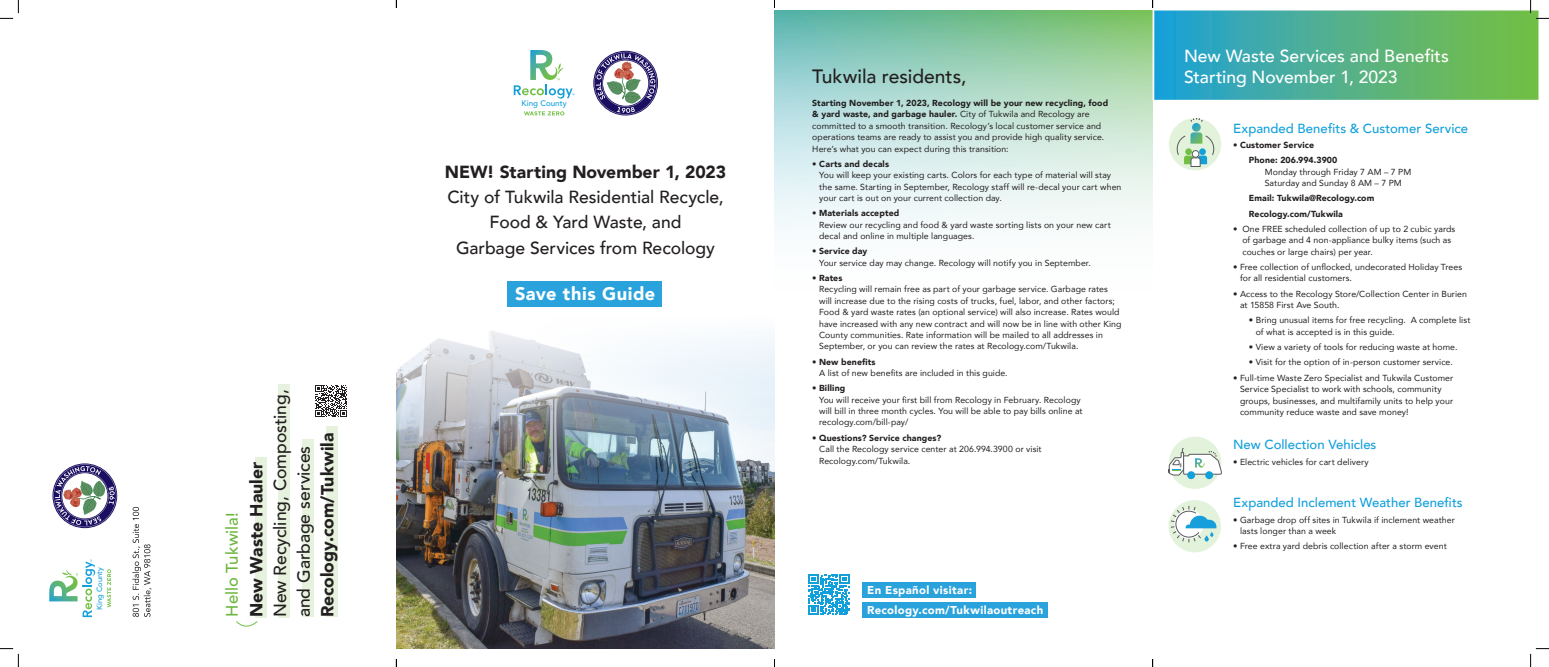
<style>
.page{position:relative;width:1549px;height:667px;background:#fff}
.page>*{position:absolute;margin:0;border:0;box-sizing:border-box;transform-origin:0 0}
.t1{font:500 19.25px "Avenir";color:#231f20}
.t2{font:900 18.2px "Avenir";letter-spacing:.03em;color:#fff}
.t3{font:500 17.5px/25.4px "Avenir";color:#231f20}
.t4{font:900 17.5px "Avenir";color:#231f20}
.t5{font:500 17.5px/21px "Avenir";color:#fff}
.t6{font:500 16.62px "Avenir LT Std";color:#6cb640}
.t7{font:500 13.12px "Avenir";color:#12a0db}
.t8{font:900 11.38px/20.1px "Avenir";letter-spacing:.03em;color:#fff}
.t9{font:8.75px/11.4px "Avenir";letter-spacing:.005em;color:#231f20}
.t10{font:900 8.75px/15.3px "Avenir";letter-spacing:.01em;color:#231f20}
.t11{font:500 8.05px "Avenir";color:#12a0db}
.t12{font:500 7.61px "Avenir";color:#12a0db}
.s1{font-weight:900}
.s2{font-weight:400}
</style>
<div class="page">
<svg style="left:132px;top:507px;width:20px;height:110px"></svg>
<svg style="left:49px;top:559px;width:46px;height:58px"></svg>
<svg style="left:107px;top:569px;width:4px;height:38px"></svg>
<svg style="left:53px;top:463px;width:64px;height:65px"></svg>
<svg style="left:514px;top:50px;width:60px;height:49px"></svg>
<svg style="left:524px;top:111px;width:40px;height:4px"></svg>
<svg style="left:593px;top:51px;width:65px;height:64px"></svg>
<svg style="left:774px;top:10px;width:378px;height:219px;background:#bce0d1"></svg>
<div style="left:326px;top:426px;width:12px;height:191px;background:#e7f2de"></div>
<div style="left:302px;top:439px;width:12px;height:178px;background:#e7f2de"></div>
<div style="left:255px;top:457px;width:11px;height:160px;background:#e7f2de"></div>
<div style="left:278px;top:384px;width:12px;height:233px;background:#e7f2de"></div>
<svg style="left:236px;top:621px;width:22px;height:6px"></svg>
<img style="left:396px;top:331px;width:378px;height:318px">
<svg style="left:315px;top:385px;width:32px;height:32px"></svg>
<div style="left:507px;top:281px;width:155px;height:26px;background:#2aa2db"></div>
<div style="left:862px;top:582px;width:114px;height:15px;background:#2aa2db"></div>
<div style="left:862px;top:602px;width:186px;height:15px;background:#2aa2db"></div>
<svg style="left:808px;top:574px;width:41px;height:41px"></svg>
<svg style="left:1169px;top:436px;width:52px;height:53px"></svg>
<div style="left:1187px;top:471px;width:8px;height:8px;background:#12a0db;border-radius:50%"></div>
<div style="left:1205px;top:471px;width:8px;height:8px;background:#12a0db;border-radius:50%"></div>
<svg style="left:1168px;top:448px;width:53px;height:27px"></svg>
<div style="left:1168px;top:500px;width:53px;height:52px;background:#e3f2da;border-radius:50%"></div>
<svg style="left:1171px;top:506px;width:45px;height:36px"></svg>
<div style="left:1169px;top:118px;width:52px;height:52px;background:#e3f2da;border-radius:50%"></div>
<svg style="left:1175px;top:118px;width:40px;height:48px"></svg>
<svg style="left:0;top:0;width:19px;height:19px"></svg>
<svg style="left:0;top:648px;width:19px;height:19px"></svg>
<svg style="left:1530px;top:648px;width:19px;height:19px"></svg>
<svg style="left:1152px;top:0;width:397px;height:102px;background:#69bc9b"></svg>
<p class="t12" style="left:93px;top:609px;width:44px;rotate:-90deg">King County</p>
<h3 class="t6" style="left:223px;top:617px;width:106px;rotate:-90deg">Hello Tukwila!</h3>
<h3 class="t4" style="left:241px;top:617px;width:157px;rotate:-90deg">New Waste Hauler</h3>
<h3 class="t3" style="left:267px;top:617px;width:229px;line-height:23.6px;rotate:-90deg">New Recycling, Composting, and Garbage services</h3>
<h3 class="t4" style="left:312px;top:617px;width:186px;rotate:-90deg">Recology.com/Tukwila</h3>
<p class="t11" style="left:522px;top:96px;width:47px">King County</p>
<h3 class="t4" style="left:445px;top:157px;width:283px">NEW! Starting November 1, 2023</h3>
<h3 class="t3" style="left:447px;top:183px;width:278px;text-align:center">City of Tukwila Residential Recycle,<br>Food &amp; Yard Waste, and<br>Garbage Services from Recology</h3>
<h2 class="t2" style="left:515px;top:278px;width:142px">Save this Guide</h2>
<h1 class="t1" style="left:812px;top:59px;width:156px">Tukwila residents,</h1>
<p class="t9" style="left:812px;top:97px;width:297px"><span class="s1">Starting November 1, 2023, Recology will be your new recycling, food &amp; yard waste, and garbage hauler.</span> City of Tukwila and Recology are committed to a smooth transition. Recology’s local customer service and operations teams are ready to assist you and provide high quality service.<br>Here’s what you can expect during this transition:</p>
<p class="t9" style="left:819px;top:158px;width:304px;text-indent:-7px">• <span class="s1">Carts and decals<br></span>You will keep your existing carts. Colors for each type of material will stay the same. Starting in September, Recology staff will re-decal your cart when your cart is out on your current collection day.</p>
<p class="t9" style="left:819px;top:207px;width:293px;text-indent:-7px">• <span class="s1">Materials accepted<br></span>Review our recycling and food &amp; yard waste sorting lists on your new cart decal and online in multiple languages.</p>
<p class="t9" style="left:819px;top:245px;width:273px;text-indent:-7px">• <span class="s1">Service day<br></span>Your service day may change. Recology will notify you in September.</p>
<p class="t9" style="left:819px;top:272px;width:304px;text-indent:-7px">• <span class="s1">Rates<br></span>Recycling will remain free as part of your garbage service. Garbage rates will increase due to the rising costs of trucks, fuel, labor, and other factors; Food &amp; yard waste rates (an optional service) will also increase. Rates would have increased with any new contract and will now be in line with other King County communities. Rate information will be mailed to all addresses in September, or you can review the rates at Recology.com/Tukwila.</p>
<p class="t9" style="left:819px;top:356px;width:190px;text-indent:-7px">• <span class="s1">New benefits<br></span>A list of new benefits are included in this guide.</p>
<p class="t9" style="left:819px;top:382px;width:265px;text-indent:-7px">• <span class="s1">Billing<br></span>You will receive your first bill from Recology in February. Recology will bill in three month cycles. You will be able to pay bills online at recology.com/bill-pay/</p>
<p class="t9" style="left:819px;top:432px;width:224px;text-indent:-7px">• <span class="s1">Questions? Service changes?<br></span>Call the Recology service center at 206.994.3900 or visit<br>Recology.com/Tukwila.</p>
<h3 class="t8" style="left:867px;top:580px;width:178px">En Español visitar:<br>Recology.com/Tukwilaoutreach</h3>
<h3 class="t5" style="left:1184px;top:45px;width:266px">New Waste Services and Benefits<br>Starting November 1, 2023</h3>
<h3 class="t7" style="left:1233px;top:117px;width:236px">Expanded Benefits &amp; Customer Service</h3>
<p class="t10" style="left:1249px;top:137px;width:90px;text-indent:-16px"><span class="s2">•</span> Customer Service<br>Phone: 206.994.3900</p>
<p class="t9" style="left:1265px;top:166px;width:148px">Monday through Friday 7 AM – 7 PM<br>Saturday and Sunday 8 AM – 7 PM</p>
<p class="t10" style="left:1249px;top:190px;width:127px">Email: Tukwila@Recology.com<br>Recology.com/Tukwila</p>
<p class="t9" style="left:1242px;top:223px;width:214px;text-indent:-9px">• One FREE scheduled collection of up to 2 cubic yards of garbage and 4 non-appliance bulky items (such as couches or large chairs) per year.</p>
<p class="t9" style="left:1240px;top:261px;width:224px;text-indent:-7px">• Free collection of unflocked, undecorated Holiday Trees for all residential customers.</p>
<p class="t9" style="left:1240px;top:288px;width:228px;text-indent:-7px">• Access to the Recology Store/Collection Center in Burien at 15858 First Ave South.</p>
<p class="t9" style="left:1256px;top:314px;width:216px;text-indent:-7px">• Bring unusual items for free recycling. A complete list of what is accepted is in this guide.</p>
<p class="t9" style="left:1249px;top:341px;width:210px">• View a variety of tools for reducing waste at home.</p>
<p class="t9" style="left:1249px;top:356px;width:205px">• Visit for the option of in-person customer service.</p>
<p class="t9" style="left:1240px;top:372px;width:215px;text-indent:-7px">• Full-time Waste Zero Specialist and Tukwila Customer Service Specialist to work with schools, community groups, businesses, and multifamily units to help your community reduce waste and save money!</p>
<h3 class="t7" style="left:1233px;top:433px;width:145px">New Collection Vehicles</h3>
<p class="t9" style="left:1233px;top:456px;width:137px">• Electric vehicles for cart delivery</p>
<h3 class="t7" style="left:1233px;top:491px;width:231px">Expanded Inclement Weather Benefits</h3>
<p class="t9" style="left:1240px;top:513px;width:216px;text-indent:-7px">• Garbage drop off sites in Tukwila if inclement weather lasts longer than a week</p>
<p class="t9" style="left:1233px;top:540px;width:215px">• Free extra yard debris collection after a storm event</p>
</div>
